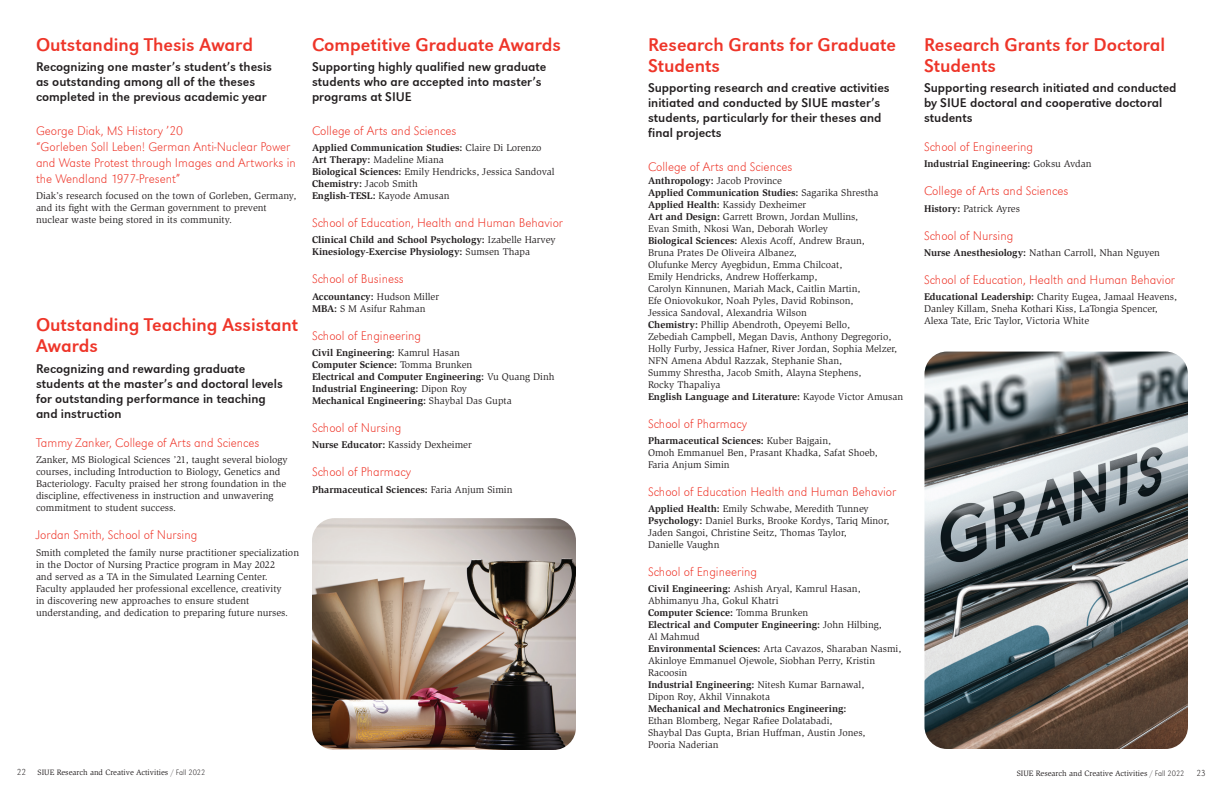
<style>
.page{position:relative;width:1224px;height:792px;background:#fff}
.page>*{position:absolute;margin:0;border:0;box-sizing:border-box;transform-origin:0 0}
.t1{font:19px/21px "URW Grotesk T";color:#ee3529}
.t2{font:13px/16px "URW Grotesk T Extr Ligh";color:#ee3529}
.t3{font:13px/15px "URW Grotesk T";color:#231f20}
.t4{font:10px/12px "Slimbach";color:#231f20}
.t5{font:700 10px/12px "Slimbach";color:#231f20}
.t6{font:9px "URW Grotesk T Extr Ligh";color:#231f20}
.t7{font:8px "Slimbach";color:#231f20}
.s1{font-weight:400}
.s2{font-weight:700}
.s3{font-family:"URW Grotesk T Extr Ligh"}
</style>
<div class="page">
<img style="left:924px;top:352px;width:264px;height:397px">
<img style="left:312px;top:518px;width:264px;height:232px">
<h1 class="t1" style="left:36px;top:34px;width:219px">Outstanding Thesis Award</h1>
<h2 class="t3" style="left:36px;top:59px;width:238px">Recognizing one master’s student’s thesis as outstanding among all of the theses completed in the previous academic year</h2>
<h2 class="t2" style="left:36px;top:122px;width:261px">George Diak, MS History ’20<br>“Gorleben Soll Leben! German Anti-Nuclear Power and Waste Protest through Images and Artworks in the Wendland 1977-Present”</h2>
<p class="t4" style="left:36px;top:190px;width:262px">Diak’s research focused on the town of Gorleben, Germany, and its fight with the German government to prevent nuclear waste being stored in its community.</p>
<h1 class="t1" style="left:36px;top:314px;width:264px">Outstanding Teaching Assistant<br>Awards</h1>
<h2 class="t3" style="left:36px;top:361px;width:248px">Recognizing and rewarding graduate students at the master’s and doctoral levels for outstanding performance in teaching and instruction</h2>
<h2 class="t2" style="left:36px;top:434px;width:225px">Tammy Zanker, College of Arts and Sciences</h2>
<p class="t4" style="left:36px;top:454px;width:253px">Zanker, MS Biological Sciences ’21, taught several biology courses, including Introduction to Biology, Genetics and Bacteriology. Faculty praised her strong foundation in the discipline, effectiveness in instruction and unwavering commitment to student success.</p>
<h2 class="t2" style="left:36px;top:527px;width:163px">Jordan Smith, School of Nursing</h2>
<p class="t4" style="left:36px;top:546px;width:265px">Smith completed the family nurse practitioner specialization in the Doctor of Nursing Practice program in May 2022<br>and served as a TA in the Simulated Learning Center.<br>Faculty applauded her professional excellence, creativity<br>in discovering new approaches to ensure student understanding, and dedication to preparing future nurses.</p>
<h1 class="t1" style="left:312px;top:34px;width:250px">Competitive Graduate Awards</h1>
<h2 class="t3" style="left:312px;top:59px;width:236px">Supporting highly qualified new graduate students who are accepted into master’s programs at SIUE</h2>
<h2 class="t2" style="left:312px;top:122px;width:146px">College of Arts and Sciences</h2>
<p class="t5" style="left:312px;top:142px;width:244px">Applied Communication Studies: <span class="s1">Claire Di Lorenzo </span>Art Therapy: <span class="s1">Madeline Miana<br></span>Biological Sciences: <span class="s1">Emily Hendricks, Jessica Sandoval </span>Chemistry: <span class="s1">Jacob Smith<br></span>English-TESL: <span class="s1">Kayode Amusan</span></p>
<h2 class="t2" style="left:312px;top:215px;width:253px">School of Education, Health and Human Behavior</h2>
<p class="t5" style="left:312px;top:234px;width:245px">Clinical Child and School Psychology: <span class="s1">Izabelle Harvey<br></span>Kinesiology-Exercise Physiology: <span class="s1">Sumsen Thapa</span></p>
<h2 class="t2" style="left:312px;top:271px;width:93px">School of Business</h2>
<p class="t4" style="left:312px;top:290px;width:129px"><span class="s2">Accountancy:</span> Hudson Miller<br><span class="s2">MBA:</span> S M Asifur Rahman</p>
<h2 class="t2" style="left:312px;top:327px;width:111px">School of Engineering</h2>
<p class="t5" style="left:312px;top:347px;width:244px">Civil Engineering: <span class="s1">Kamrul Hasan<br></span>Computer Science: <span class="s1">Tomma Brunken<br></span>Electrical and Computer Engineering: <span class="s1">Vu Quang Dinh </span>Industrial Engineering: <span class="s1">Dipon Roy<br></span>Mechanical Engineering: <span class="s1">Shaybal Das Gupta</span></p>
<h2 class="t2" style="left:312px;top:420px;width:91px">School of Nursing</h2>
<p class="t4" style="left:312px;top:439px;width:161px"><span class="s2">Nurse Educator:</span> Kassidy Dexheimer</p>
<h2 class="t2" style="left:312px;top:464px;width:101px">School of Pharmacy</h2>
<p class="t5" style="left:312px;top:483px;width:202px">Pharmaceutical Sciences: <span class="s1">Faria Anjum Simin</span></p>
<h1 class="t1" style="left:648px;top:34px;width:250px">Research Grants for Graduate<br>Students</h1>
<h2 class="t3" style="left:648px;top:80px;width:243px">Supporting research and creative activities initiated and conducted by SIUE master’s students, particularly for their theses and final projects</h2>
<h2 class="t2" style="left:648px;top:158px;width:146px">College of Arts and Sciences</h2>
<p class="t4" style="left:648px;top:174px;width:257px"><span class="s2">Anthropology:</span> Jacob Province<br><span class="s2">Applied Communication Studies:</span> Sagarika Shrestha <span class="s2">Applied Health:</span> Kassidy Dexheimer<br><span class="s2">Art and Design:</span> Garrett Brown, Jordan Mullins,<br>Evan Smith, Nkosi Wan, Deborah Worley<br><span class="s2">Biological Sciences:</span> Alexis Acoff, Andrew Braun,<br>Bruna Prates De Oliveira Albanez,<br>Olufunke Mercy Ayegbidun, Emma Chilcoat,<br>Emily Hendricks, Andrew Hofferkamp,<br>Carolyn Kinnunen, Mariah Mack, Caitlin Martin,<br>Efe Oniovokukor, Noah Pyles, David Robinson,<br>Jessica Sandoval, Alexandria Wilson<br><span class="s2">Chemistry:</span> Phillip Abendroth, Opeyemi Bello,<br>Zebediah Campbell, Megan Davis, Anthony Degregorio, Holly Furby, Jessica Hafner, River Jordan, Sophia Melzer, NFN Amena Abdul Razzak, Stephanie Shan,<br>Summy Shrestha, Jacob Smith, Alayna Stephens,<br>Rocky Thapaliya<br><span class="s2">English Language and Literature:</span> Kayode Victor Amusan</p>
<h2 class="t2" style="left:648px;top:415px;width:101px">School of Pharmacy</h2>
<p class="t4" style="left:648px;top:435px;width:231px"><span class="s2">Pharmaceutical Sciences:</span> Kuber Bajgain,<br>Omoh Emmanuel Ben, Prasant Khadka, Safat Shoeb,<br>Faria Anjum Simin</p>
<h2 class="t2" style="left:648px;top:483px;width:250px">School of Education Health and Human Behavior</h2>
<p class="t4" style="left:648px;top:503px;width:243px"><span class="s2">Applied Health:</span> Emily Schwabe, Meredith Tunney <span class="s2">Psychology:</span> Daniel Burks, Brooke Kordys, Tariq Minor, Jaden Sangoi, Christine Seitz, Thomas Taylor,<br>Danielle Vaughn</p>
<h2 class="t2" style="left:648px;top:564px;width:111px">School of Engineering</h2>
<p class="t4" style="left:648px;top:583px;width:255px"><span class="s2">Civil Engineering:</span> Ashish Aryal, Kamrul Hasan, Abhimanyu Jha, Gokul Khatri<br><span class="s2">Computer Science:</span> Tomma Brunken<br><span class="s2">Electrical and Computer Engineering:</span> John Hilbing,<br>Al Mahmud<br><span class="s2">Environmental Sciences:</span> Arta Cavazos, Sharaban Nasmi, Akinloye Emmanuel Ojewole, Siobhan Perry, Kristin Racoosin<br><span class="s2">Industrial Engineering:</span> Nitesh Kumar Barnawal,<br>Dipon Roy, Akhil Vinnakota</p>
<p class="t5" style="left:648px;top:703px;width:200px">Mechanical and Mechatronics Engineering:</p>
<p class="t4" style="left:648px;top:715px;width:219px">Ethan Blomberg, Negar Rafiee Dolatabadi,<br>Shaybal Das Gupta, Brian Huffman, Austin Jones,<br>Pooria Naderian</p>
<h1 class="t1" style="left:924px;top:34px;width:243px">Research Grants for Doctoral<br>Students</h1>
<h2 class="t3" style="left:924px;top:80px;width:254px">Supporting research initiated and conducted by SIUE doctoral and cooperative doctoral students</h2>
<h2 class="t2" style="left:924px;top:139px;width:111px">School of Engineering</h2>
<p class="t5" style="left:924px;top:158px;width:169px">Industrial Engineering: <span class="s1">Goksu Avdan</span></p>
<h2 class="t2" style="left:924px;top:183px;width:146px">College of Arts and Sciences</h2>
<p class="t4" style="left:924px;top:202px;width:98px"><span class="s2">History:</span> Patrick Ayres</p>
<h2 class="t2" style="left:924px;top:227px;width:91px">School of Nursing</h2>
<p class="t4" style="left:924px;top:247px;width:237px"><span class="s2">Nurse Anesthesiology:</span> Nathan Carroll, Nhan Nguyen</p>
<h2 class="t2" style="left:924px;top:272px;width:253px">School of Education, Health and Human Behavior</h2>
<p class="t4" style="left:924px;top:291px;width:254px"><span class="s2">Educational Leadership:</span> Charity Eugea, Jamaal Heavens,<br>Danley Killam, Sneha Kothari Kiss, LaTongia Spencer,<br>Alexa Tate, Eric Taylor, Victoria White</p>
<p class="t6" style="left:17px;top:766px;width:11px">22</p>
<p class="t7" style="left:38px;top:767px;width:169px">SIUE Research and Creative Activities <span class="s3">/ Fall 2022</span></p>
<p class="t7" style="left:1017px;top:769px;width:169px">SIUE Research and Creative Activities <span class="s3">/ Fall 2022</span></p>
<p class="t6" style="left:1196px;top:768px;width:11px">23</p>
</div>
